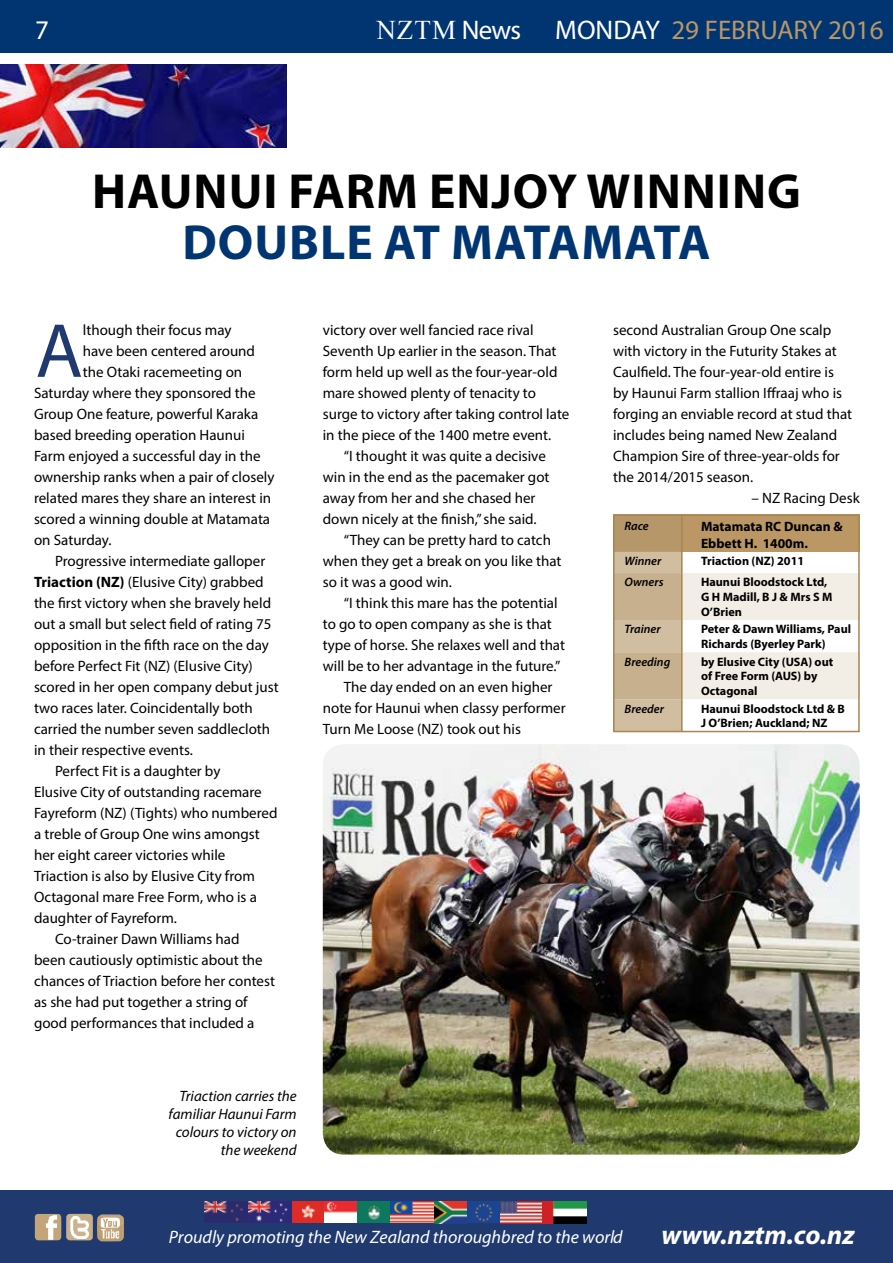
<style>
.page{position:relative;width:893px;height:1263px;background:#fff}
.page>*{position:absolute;margin:0;border:0;box-sizing:border-box;transform-origin:0 0}
.t1{font:77.25px "Myriad Pro";color:#20396f}
.t2{font:700 49.5px "Myriad Pro";letter-spacing:.02em;color:#000}
.t3{font:700 49.5px "Myriad Pro";letter-spacing:.02em;color:#003572}
.t4{font:27px "Myriad Pro";color:#ba9764}
.t5{font:italic 700 27px "Myriad Pro";color:#fff}
.t6{font:27px "Times New Roman";color:#fff}
.t7{font:27px "Myriad Pro";color:#fff}
.t8{font:italic 18px "Myriad Pro";color:#fff}
.t9{font:15px/21px "Myriad Pro";color:#000}
.t10{font:italic 15px/18px "Myriad Pro";color:#000;text-align:right}
.t11{font:700 13.5px/16.2px "Myriad Pro";color:#000}
.t12{font:700 12.15px/14.7px "Myriad Pro";color:#000}
.t13{font:italic 600 12.15px "Myriad Pro";color:#000}
.s1{font-family:"Myriad Pro"}
.s2{color:#fff}
.s3{font-weight:700}
</style>
<div class="page">
<div style="left:0;top:1191px;width:893px;height:72px;background:#203a6f"></div>
<img style="left:97px;top:1214px;width:27px;height:27px">
<img style="left:66px;top:1214px;width:27px;height:26px">
<img style="left:35px;top:1214px;width:26px;height:26px">
<img style="left:205px;top:1201px;width:381px;height:22px">
<div style="left:0;top:0;width:893px;height:53px;background:#003572"></div>
<img style="left:323px;top:744px;width:537px;height:410px">
<div style="left:613px;top:514px;width:69px;height:38px;background:#b6976a"></div>
<div style="left:682px;top:514px;width:178px;height:38px;background:#ba9764"></div>
<svg style="left:616px;top:552px;width:241px;height:177px"></svg>
<hr style="left:681px;top:514px;width:2px;height:38px;background:#a98550">
<hr style="left:681px;top:552px;width:2px;height:21px;background:#a98550">
<hr style="left:681px;top:573px;width:2px;height:47px;background:#a98550">
<hr style="left:681px;top:620px;width:2px;height:32px;background:#a98550">
<hr style="left:681px;top:652px;width:2px;height:47px;background:#a98550">
<hr style="left:681px;top:699px;width:2px;height:32px;background:#a98550">
<div style="left:613px;top:514px;width:247px;height:218px;border:2px solid #a98550"></div>
<img style="left:0;top:65px;width:287px;height:83px">
<h3 class="t7" style="left:35px;top:14px;width:15px">7</h3>
<h3 class="t6" style="left:376px;top:11px;width:146px">NZTM <span class="s1">News</span></h3>
<h3 class="t4" style="left:555px;top:14px;width:330px"><span class="s2">MONDAY</span> 29 FEBRUARY 2016</h3>
<h2 class="t2" style="left:92px;top:159px;width:710px">Haunui Farm enjoy winning</h2>
<h2 class="t3" style="left:183px;top:210px;width:529px">double at Matamata</h2>
<h1 class="t1" style="left:36px;top:303px;width:49px">A</h1>
<p class="t9" style="left:83px;top:319px;width:150px">lthough their focus may</p>
<p class="t9" style="left:83px;top:340px;width:174px">have been centered around</p>
<p class="t9" style="left:83px;top:361px;width:161px">the Otaki racemeeting on</p>
<p class="t9" style="left:34px;top:382px;width:223px">Saturday where they sponsored the</p>
<p class="t9" style="left:34px;top:403px;width:226px">Group One feature, powerful Karaka</p>
<p class="t9" style="left:34px;top:424px;width:212px">based breeding operation Haunui</p>
<p class="t9" style="left:34px;top:445px;width:228px">Farm enjoyed a successful day in the</p>
<p class="t9" style="left:34px;top:466px;width:242px">ownership ranks when a pair of closely</p>
<p class="t9" style="left:34px;top:487px;width:239px">related mares they share an interest in</p>
<p class="t9" style="left:34px;top:508px;width:238px">scored a winning double at Matamata</p>
<p class="t9" style="left:34px;top:529px;width:79px">on Saturday.</p>
<p class="t9" style="left:55px;top:550px;width:212px">Progressive intermediate galloper</p>
<p class="t9" style="left:34px;top:571px;width:231px"><span class="s3">Triaction (NZ)</span> (Elusive City) grabbed</p>
<p class="t9" style="left:34px;top:592px;width:239px">the first victory when she bravely held</p>
<p class="t9" style="left:34px;top:613px;width:239px">out a small but select field of rating 75</p>
<p class="t9" style="left:34px;top:634px;width:236px">opposition in the fifth race on the day</p>
<p class="t9" style="left:34px;top:655px;width:220px">before Perfect Fit (NZ) (Elusive City)</p>
<p class="t9" style="left:34px;top:676px;width:246px">scored in her open company debut just</p>
<p class="t9" style="left:34px;top:697px;width:220px">two races later. Coincidentally both</p>
<p class="t9" style="left:34px;top:718px;width:238px">carried the number seven saddlecloth</p>
<p class="t9" style="left:34px;top:739px;width:161px">in their respective events.</p>
<p class="t9" style="left:55px;top:760px;width:167px">Perfect Fit is a daughter by</p>
<p class="t9" style="left:34px;top:781px;width:229px">Elusive City of outstanding racemare</p>
<p class="t9" style="left:34px;top:802px;width:245px">Fayreform (NZ) (Tights) who numbered</p>
<p class="t9" style="left:34px;top:823px;width:227px">a treble of Group One wins amongst</p>
<p class="t9" style="left:34px;top:844px;width:193px">her eight career victories while</p>
<p class="t9" style="left:34px;top:865px;width:222px">Triaction is also by Elusive City from</p>
<p class="t9" style="left:34px;top:886px;width:224px">Octagonal mare Free Form, who is a</p>
<p class="t9" style="left:34px;top:907px;width:144px">daughter of Fayreform.</p>
<p class="t9" style="left:55px;top:928px;width:186px">Co-trainer Dawn Williams had</p>
<p class="t9" style="left:34px;top:949px;width:230px">been cautiously optimistic about the</p>
<p class="t9" style="left:34px;top:970px;width:242px">chances of Triaction before her contest</p>
<p class="t9" style="left:34px;top:991px;width:215px">as she had put together a string of</p>
<p class="t9" style="left:34px;top:1012px;width:222px">good performances that included a</p>
<p class="t10" style="left:169px;top:1087px;width:129px">Triaction carries the familiar Haunui Farm colours to victory on the weekend</p>
<p class="t9" style="left:323px;top:319px;width:212px">victory over well fancied race rival</p>
<p class="t9" style="left:323px;top:340px;width:235px">Seventh Up earlier in the season. That</p>
<p class="t9" style="left:323px;top:361px;width:236px">form held up well as the four-year-old</p>
<p class="t9" style="left:323px;top:382px;width:215px">mare showed plenty of tenacity to</p>
<p class="t9" style="left:323px;top:403px;width:248px">surge to victory after taking control late</p>
<p class="t9" style="left:323px;top:424px;width:230px">in the piece of the 1400 metre event.</p>
<p class="t9" style="left:344px;top:445px;width:204px">“I thought it was quite a decisive</p>
<p class="t9" style="left:323px;top:466px;width:228px">win in the end as the pacemaker got</p>
<p class="t9" style="left:323px;top:487px;width:214px">away from her and she chased her</p>
<p class="t9" style="left:323px;top:508px;width:215px">down nicely at the finish,” she said.</p>
<p class="t9" style="left:344px;top:529px;width:209px">“They can be pretty hard to catch</p>
<p class="t9" style="left:323px;top:550px;width:240px">when they get a break on you like that</p>
<p class="t9" style="left:323px;top:571px;width:131px">so it was a good win.</p>
<p class="t9" style="left:344px;top:592px;width:215px">“I think this mare has the potential</p>
<p class="t9" style="left:323px;top:613px;width:231px">to go to open company as she is that</p>
<p class="t9" style="left:323px;top:634px;width:244px">type of horse. She relaxes well and that</p>
<p class="t9" style="left:323px;top:655px;width:239px">will be to her advantage in the future.”</p>
<p class="t9" style="left:344px;top:676px;width:210px">The day ended on an even higher</p>
<p class="t9" style="left:323px;top:697px;width:244px">note for Haunui when classy performer</p>
<p class="t9" style="left:323px;top:718px;width:200px">Turn Me Loose (NZ) took out his</p>
<p class="t9" style="left:613px;top:319px;width:241px">second Australian Group One scalp with victory in the Futurity Stakes at Caulfield. The four-year-old entire is by Haunui Farm stallion Iffraaj who is forging an enviable record at stud that includes being named New Zealand Champion Sire of three-year-olds for the 2014/2015 season.</p>
<p class="t9" style="left:751px;top:487px;width:110px">– NZ Racing Desk</p>
<p class="t13" style="left:625px;top:519px;width:26px">Race</p>
<p class="t11" style="left:701px;top:518px;width:143px">Matamata RC Duncan &amp;<br>Ebbett H. 1400m.</p>
<p class="t13" style="left:625px;top:553px;width:38px">Winner</p>
<p class="t12" style="left:701px;top:553px;width:105px">Triaction (NZ) 2011</p>
<p class="t13" style="left:625px;top:575px;width:40px">Owners</p>
<p class="t12" style="left:701px;top:575px;width:132px">Haunui Bloodstock Ltd,<br>G H Madill, B J &amp; Mrs S M<br>O’Brien</p>
<p class="t13" style="left:625px;top:622px;width:38px">Trainer</p>
<p class="t12" style="left:701px;top:621px;width:152px">Peter &amp; Dawn Williams, Paul<br>Richards (Byerley Park)</p>
<p class="t13" style="left:625px;top:654px;width:47px">Breeding</p>
<p class="t12" style="left:701px;top:654px;width:93px">by Elusive City (USA</p>
<p class="t12" style="left:701px;top:654px;width:134px;text-indent:107px">) out of Free Form (AUS) by<br>Octagonal</p>
<p class="t13" style="left:625px;top:701px;width:41px">Breeder</p>
<p class="t12" style="left:701px;top:701px;width:144px">Haunui Bloodstock Ltd &amp; B<br>J O’Brien; Auckland; NZ</p>
<p class="t8" style="left:169px;top:1226px;width:455px">Proudly promoting the New Zealand thoroughbred to the world</p>
<h3 class="t5" style="left:661px;top:1217px;width:195px">www.nztm.co.nz</h3>
</div>
